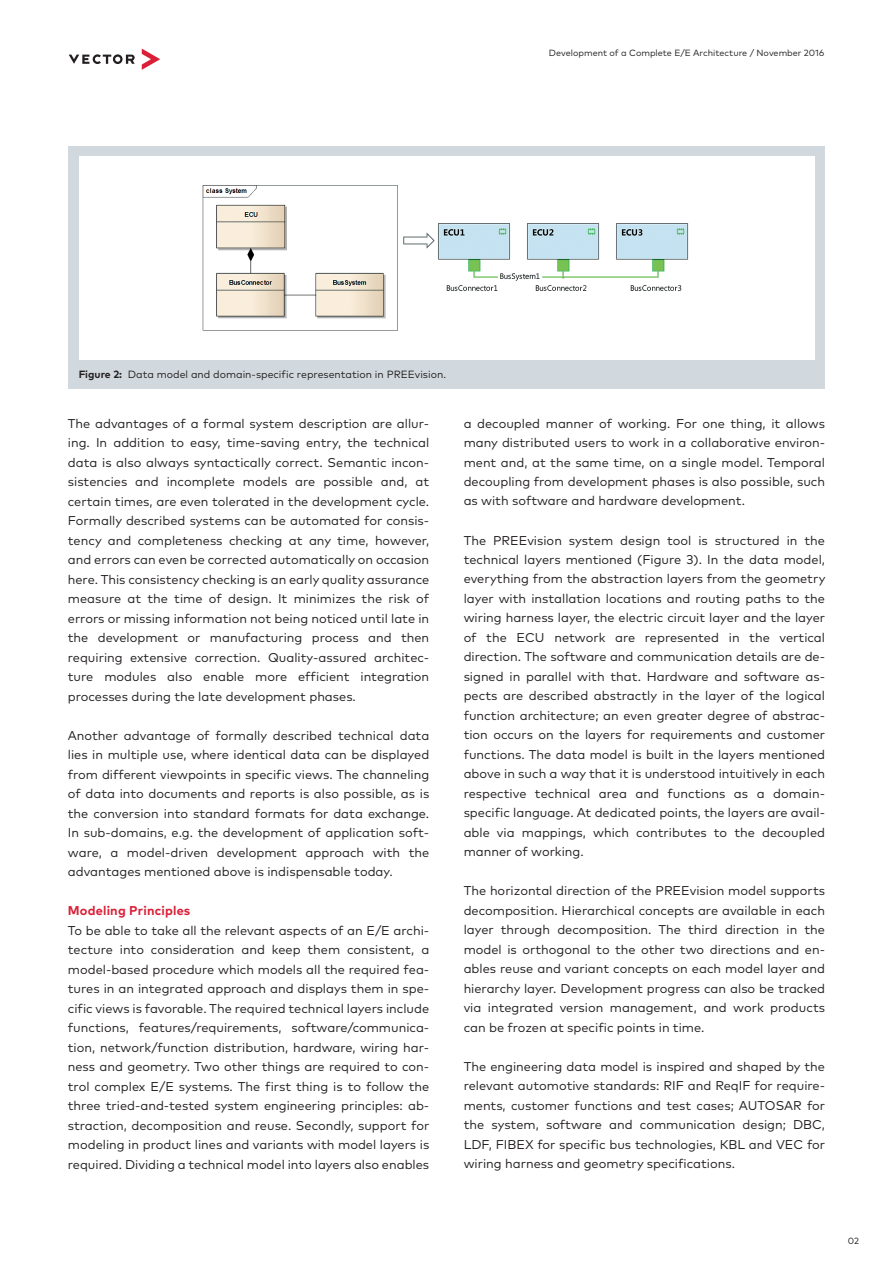
<style>
.page{position:relative;width:893px;height:1263px;background:#fff}
.page>*{position:absolute;margin:0;border:0;box-sizing:border-box;transform-origin:0 0}
.t1{font:12.75px/19.5px "Mark Pro";color:#231f20;text-align:justify}
.t2{font:700 12.75px "Mark Pro";letter-spacing:.015em;color:#da1f37}
.t3{font:10.5px "Mark Pro";color:#231f20}
.t4{font:9px "Mark Pro";color:#231f20}
.s1{font-weight:700}
</style>
<div class="page">
<svg style="left:142px;top:49px;width:18px;height:21px"></svg>
<svg style="left:69px;top:54px;width:66px;height:10px"></svg>
<div style="left:68px;top:146px;width:757px;height:243px;background:#d2d9de"></div>
<div style="left:79px;top:156px;width:735px;height:204px;background:#fff"></div>
<img style="left:202px;top:185px;width:487px;height:146px">
<p class="t4" style="left:549px;top:46px;width:277px">Development of a Complete E/E Architecture / November 2016</p>
<p class="t3" style="left:79px;top:366px;width:369px"><span class="s1">Figure 2:</span> Data model and domain-specific representation in PREEvision.</p>
<p class="t1" style="left:68px;top:412px;width:363px">The advantages of a formal system description are allur&shy;ing. In addition to easy, time-saving entry, the technical data is also always syntactically correct. Semantic incon&shy;sistencies and incomplete models are possible and, at certain times, are even tolerated in the development cycle.<br>Formally described systems can be automated for consis&shy;tency and completeness checking at any time, however, and errors can even be corrected automatically on occasion here. This consistency checking is an early quality assurance measure at the time of design. It minimizes the risk of errors or missing information not being noticed until late in the development or manufacturing process and then requiring extensive correction. Quality-assured architec&shy;ture modules also enable more efficient integration processes during the late development phases.</p>
<p class="t1" style="left:68px;top:724px;width:363px">Another advantage of formally described technical data lies in multiple use, where identical data can be displayed from different viewpoints in specific views. The channeling of data into documents and reports is also possible, as is the conversion into standard formats for data exchange.<br>In sub-domains, e.g. the development of application soft&shy;ware, a model-driven development approach with the advantages mentioned above is indispensable today.</p>
<p class="t2" style="left:68px;top:901px;width:124px">Modeling Principles</p>
<p class="t1" style="left:68px;top:919px;width:363px">To be able to take all the relevant aspects of an E/E archi&shy;tecture into consideration and keep them consistent, a model-based procedure which models all the required fea&shy;tures in an integrated approach and displays them in spe&shy;cific views is favorable. The required technical layers include functions, features/requirements, software/communica&shy;tion, network/function distribution, hardware, wiring har&shy;ness and geometry. Two other things are required to con&shy;trol complex E/E systems. The first thing is to follow the three tried-and-tested system engineering principles: ab&shy;straction, decomposition and reuse. Secondly, support for modeling in product lines and variants with model layers is required. Dividing a technical model into layers also enables</p>
<p class="t1" style="left:464px;top:412px;width:363px">a decoupled manner of working. For one thing, it allows many distributed users to work in a collaborative environ&shy;ment and, at the same time, on a single model. Temporal decoupling from development phases is also possible, such as with software and hardware development.</p>
<p class="t1" style="left:464px;top:529px;width:363px">The PREEvision system design tool is structured in the technical layers mentioned (Figure 3). In the data model, everything from the abstraction layers from the geometry layer with installation locations and routing paths to the wiring harness layer, the electric circuit layer and the layer of the ECU network are represented in the vertical direction. The software and communication details are de&shy;signed in parallel with that. Hardware and software as&shy;pects are described abstractly in the layer of the logical function architecture; an even greater degree of abstrac&shy;tion occurs on the layers for requirements and customer functions. The data model is built in the layers mentioned above in such a way that it is understood intuitively in each respective technical area and functions as a domain&shy;specific language. At dedicated points, the layers are avail&shy;able via mappings, which contributes to the decoupled manner of working.</p>
<p class="t1" style="left:464px;top:880px;width:363px">The horizontal direction of the PREEvision model supports decomposition. Hierarchical concepts are available in each layer through decomposition. The third direction in the model is orthogonal to the other two directions and en&shy;ables reuse and variant concepts on each model layer and hierarchy layer. Development progress can also be tracked via integrated version management, and work products can be frozen at specific points in time.</p>
<p class="t1" style="left:464px;top:1056px;width:363px">The engineering data model is inspired and shaped by the relevant automotive standards: RIF and ReqIF for require&shy;ments, customer functions and test cases; AUTOSAR for the system, software and communication design; DBC, LDF, FIBEX for specific bus technologies, KBL and VEC for wiring harness and geometry specifications.</p>
<p class="t4" style="left:848px;top:1234px;width:13px">02</p>
</div>
